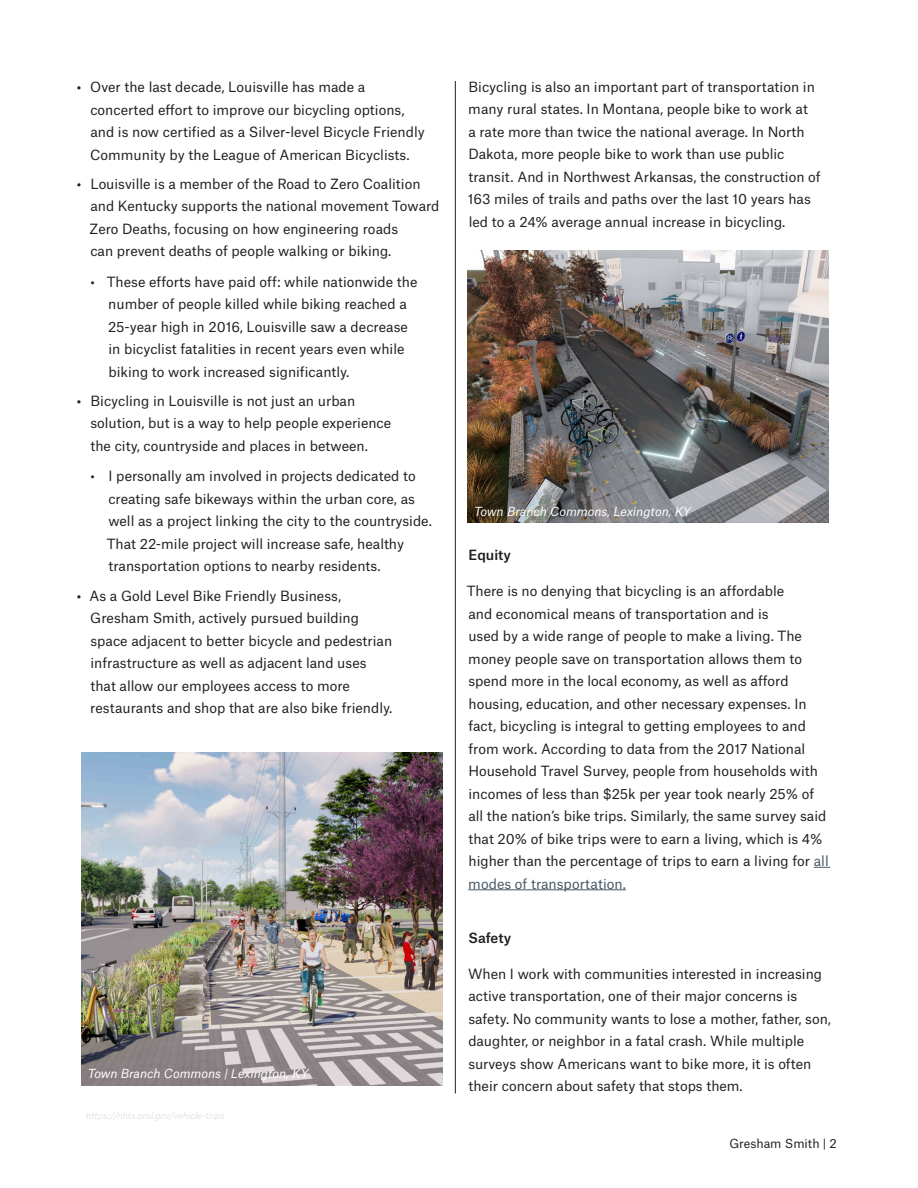
<style>
.page{position:relative;width:918px;height:1188px;background:#fff}
.page>*{position:absolute;margin:0;border:0;box-sizing:border-box;transform-origin:0 0}
.t1{font:13.5px/22.5px "Atlas Grotesk";color:#231f20}
.t2{font:500 13.5px "Atlas Grotesk";color:#231f20}
.t3{font:italic 12px "Atlas Grotesk";color:#fff}
.t4{font:12px "Atlas Grotesk";color:#231f20}
.t5{font:italic 300 9px "Atlas Grotesk";color:#d9dfdf}
.s1{font-weight:500}
.s2{color:#475865}
</style>
<div class="page">
<hr style="left:455px;top:81px;width:1px;height:1013px;background:#231f20">
<svg style="left:814px;top:867px;width:16px;height:1px"></svg>
<hr style="left:468px;top:889px;width:158px;height:1px;background:#475865">
<img style="left:81px;top:753px;width:361px;height:332px">
<img style="left:467px;top:251px;width:362px;height:272px">
<p class="t1" style="left:90px;top:74px;width:336px;text-indent:-13px"><span class="s1">•</span> Over the last decade, Louisville has made a concerted effort to improve our bicycling options, and is now certified as a Silver-level Bicycle Friendly Community by the League of American Bicyclists.</p>
<p class="t1" style="left:89px;top:171px;width:352px;text-indent:-13px"><span class="s1">•</span> Louisville is a member of the Road to Zero Coalition and Kentucky supports the national movement Toward Zero Deaths, focusing on how engineering roads<br>can prevent deaths of people walking or biking.</p>
<p class="t1" style="left:108px;top:269px;width:311px;text-indent:-17px">• These efforts have paid off: while nationwide the number of people killed while biking reached a 25-year high in 2016, Louisville saw a decrease in bicyclist fatalities in recent years even while biking to work increased significantly.</p>
<p class="t1" style="left:90px;top:388px;width:303px;text-indent:-13px"><span class="s1">•</span> Bicycling in Louisville is not just an urban solution, but is a way to help people experience the city, countryside and places in between.</p>
<p class="t1" style="left:107px;top:463px;width:327px;text-indent:-16px">• I personally am involved in projects dedicated to creating safe bikeways within the urban core, as well as a project linking the city to the countryside.<br>That 22-mile project will increase safe, healthy transportation options to nearby residents.</p>
<p class="t1" style="left:90px;top:583px;width:304px;text-indent:-13px"><span class="s1">•</span> As a Gold Level Bike Friendly Business, Gresham Smith, actively pursued building space adjacent to better bicycle and pedestrian infrastructure as well as adjacent land uses that allow our employees access to more restaurants and shop that are also bike friendly.</p>
<p class="t3" style="left:88px;top:1064px;width:222px">Town Branch Commons | Lexington, KY</p>
<p class="t5" style="left:86px;top:1109px;width:140px">https://nhts.ornl.gov/vehicle-trips</p>
<p class="t1" style="left:468px;top:74px;width:354px">Bicycling is also an important part of transportation in many rural states. In Montana, people bike to work at<br>a rate more than twice the national average. In North Dakota, more people bike to work than use public transit. And in Northwest Arkansas, the construction of 163 miles of trails and paths over the last 10 years has led to a 24% average annual increase in bicycling.</p>
<p class="t3" style="left:474px;top:502px;width:218px">Town Branch Commons, Lexington, KY</p>
<p class="t2" style="left:469px;top:544px;width:44px">Equity</p>
<p class="t1" style="left:467px;top:578px;width:364px">There is no denying that bicycling is an affordable<br>and economical means of transportation and is<br>used by a wide range of people to make a living. The money people save on transportation allows them to spend more in the local economy, as well as afford housing, education, and other necessary expenses. In fact, bicycling is integral to getting employees to and from work. According to data from the 2017 National Household Travel Survey, people from households with incomes of less than $25k per year took nearly 25% of all the nation’s bike trips. Similarly, the same survey said that 20% of bike trips were to earn a living, which is 4% higher than the percentage of trips to earn a living for <span class="s2">all modes of transportation.</span></p>
<p class="t2" style="left:468px;top:926px;width:44px">Safety</p>
<p class="t1" style="left:468px;top:961px;width:364px">When I work with communities interested in increasing active transportation, one of their major concerns is safety. No community wants to lose a mother, father, son, daughter, or neighbor in a fatal crash. While multiple surveys show Americans want to bike more, it is often their concern about safety that stops them.</p>
<p class="t4" style="left:729px;top:1133px;width:109px">Gresham Smith | 2</p>
</div>
